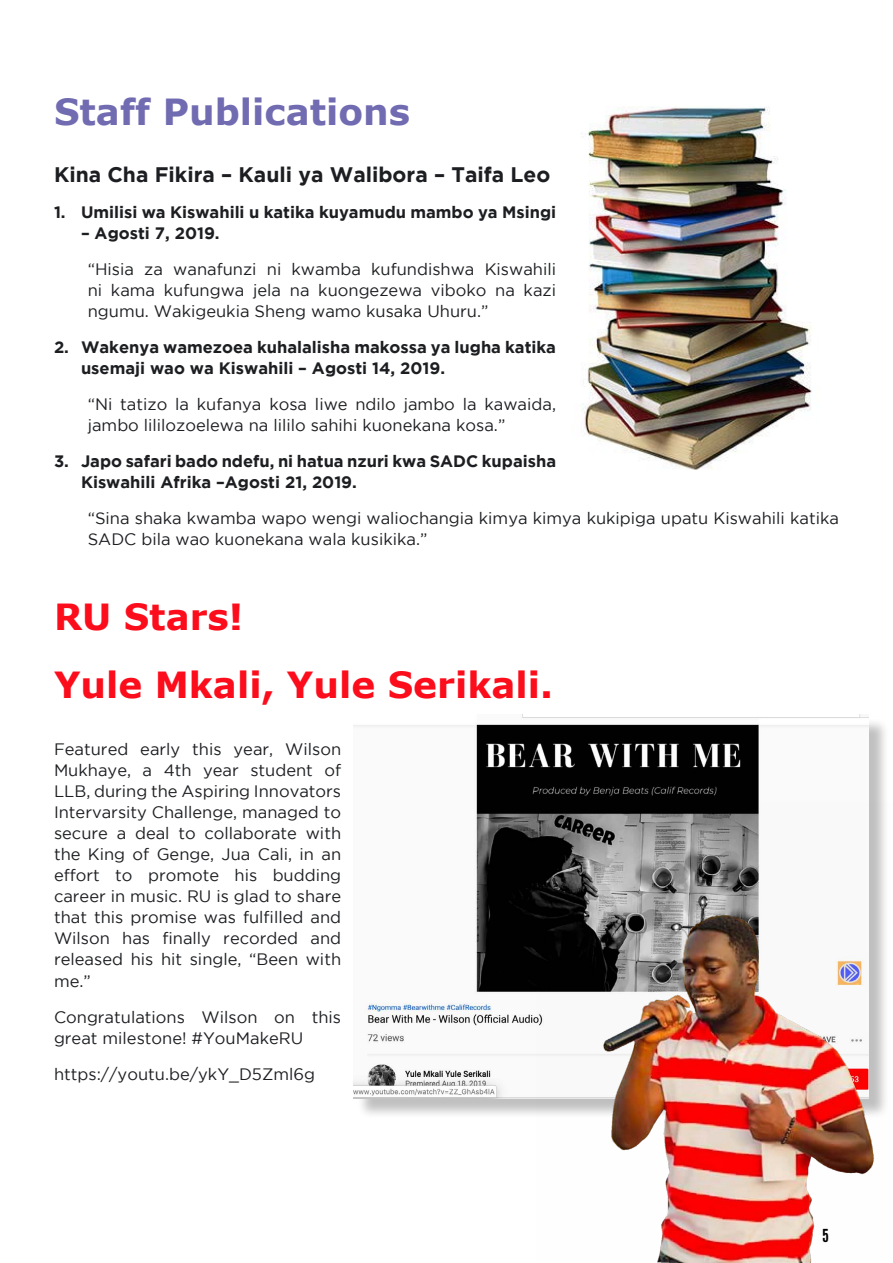
<style>
.page{position:relative;width:893px;height:1263px;background:#fff}
.page>*{position:absolute;margin:0;border:0;box-sizing:border-box;transform-origin:0 0}
.t1{font:700 36px/68.4px "Verdana";color:#fc0d1b}
.t2{font:700 36px "Verdana";color:#716bb1}
.t3{font:700 21px "Gotham";color:#1c1e21}
.t4{font:16.5px/21px "Gotham";color:#1c1e21}
.t5{font:700 16.5px/21px "Gotham";color:#1c1e21}
.t6{font:700 15px "Antonio";color:#000}
</style>
<div class="page">
<div style="left:357px;top:717px;width:533px;height:402px;background:#000;opacity:.25"></div>
<img style="left:354px;top:714px;width:514px;height:384px">
<img style="left:536px;top:802px;width:354px;height:461px">
<img style="left:581px;top:106px;width:231px;height:364px">
<h1 class="t2" style="left:54px;top:88px;width:358px">Staff Publications</h1>
<p class="t3" style="left:54px;top:162px;width:498px">Kina Cha Fikira – Kauli ya Walibora – Taifa Leo</p>
<p class="t5" style="left:54px;top:201px;width:504px">1. Umilisi wa Kiswahili u katika kuyamudu mambo ya Msingi</p>
<p class="t5" style="left:81px;top:222px;width:140px">– Agosti 7, 2019.</p>
<p class="t4" style="left:88px;top:258px;width:470px;text-align:justify">“Hisia za wanafunzi ni kwamba kufundishwa Kiswahili ni kama kufungwa jela na kuongezewa viboko na kazi ngumu. Wakigeukia Sheng wamo kusaka Uhuru.”</p>
<p class="t5" style="left:81px;top:336px;width:477px;text-indent:-27px">2. Wakenya wamezoea kuhalalisha makossa ya lugha katika usemaji wao wa Kiswahili – Agosti 14, 2019.</p>
<p class="t4" style="left:88px;top:393px;width:470px">“Ni tatizo la kufanya kosa liwe ndilo jambo la kawaida, jambo lililozoelewa na lililo sahihi kuonekana kosa.”</p>
<p class="t5" style="left:81px;top:450px;width:477px;text-indent:-27px">3. Japo safari bado ndefu, ni hatua nzuri kwa SADC kupaisha<br>Kiswahili Afrika –Agosti 21, 2019.</p>
<p class="t4" style="left:88px;top:507px;width:753px">“Sina shaka kwamba wapo wengi waliochangia kimya kimya kukipiga upatu Kiswahili katika<br>SADC bila wao kuonekana wala kusikika.”</p>
<h1 class="t1" style="left:54px;top:583px;width:501px">RU Stars!<br>Yule Mkali, Yule Serikali.</h1>
<p class="t4" style="left:54px;top:739px;width:289px;text-align:justify">Featured early this year, Wilson Mukhaye, a 4th year student of LLB, during the Aspiring Innovators Intervarsity Challenge, managed to secure a deal to collaborate with the King of Genge, Jua Cali, in an effort to promote his budding career in music. RU is glad to share that this promise was fulfilled and Wilson has finally recorded and released his hit single, “Been with me.”</p>
<p class="t4" style="left:54px;top:1006px;width:289px">Congratulations Wilson on this great milestone! #YouMakeRU</p>
<p class="t4" style="left:54px;top:1063px;width:263px">https://youtu.be/ykY_D5Zml6g</p>
<p class="t6" style="left:822px;top:1224px;width:8px">5</p>
</div>
